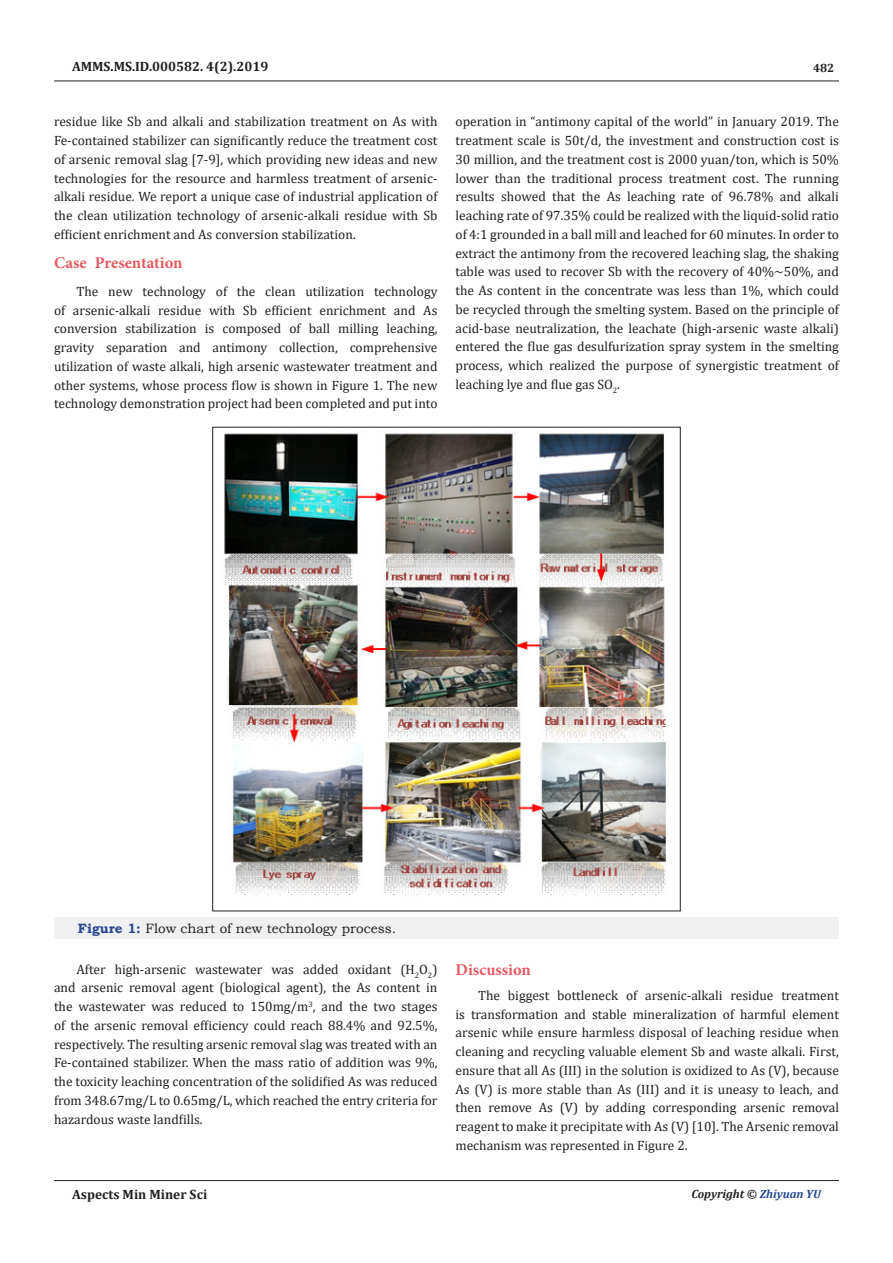
<style>
.page{position:relative;width:893px;height:1263px;background:#fff}
.page>*{position:absolute;margin:0;border:0;box-sizing:border-box;transform-origin:0 0}
.t1{font:700 16.5px "Minion Pro";color:#e65960}
.t2{font:13.5px/18.8px "Cambria";color:#231f20;text-align:justify}
.t3{font:700 13.5px "Cambria";color:#231f20}
.t4{font:13.5px "Bookman Old Style";color:#231f20}
.t5{font:italic 700 12px "Cambria";color:#231f20}
.t6{font:700 12px "Cambria";color:#231f20}
.s1{font-weight:700;color:#2a4791}
.s2{color:#2a4791}
</style>
<div class="page">
<hr style="left:54px;top:81px;width:785px;height:1px;background:#231f20">
<hr style="left:54px;top:1180px;width:785px;height:1px;background:#231f20">
<div style="left:54px;top:917px;width:785px;height:22px;background:#f0f0f0"></div>
<img style="left:224px;top:433px;width:442px;height:463px">
<p class="t3" style="left:72px;top:56px;width:198px">AMMS.MS.ID.000582. 4(2).2019</p>
<p class="t2" style="left:54px;top:112px;width:385px">residue like Sb and alkali and stabilization treatment on As with Fe-contained stabilizer can significantly reduce the treatment cost of arsenic removal slag [7-9], which providing new ideas and new technologies for the resource and harmless treatment of arsenic&shy;alkali residue. We report a unique case of industrial application of the clean utilization technology of arsenic-alkali residue with Sb efficient enrichment and As conversion stabilization.</p>
<p class="t1" style="left:54px;top:251px;width:130px">Case Presentation</p>
<p class="t2" style="left:54px;top:282px;width:385px;text-indent:22px">The new technology of the clean utilization technology of arsenic-alkali residue with Sb efficient enrichment and As conversion stabilization is composed of ball milling leaching, gravity separation and antimony collection, comprehensive utilization of waste alkali, high arsenic wastewater treatment and other systems, whose process flow is shown in Figure 1. The new technology demonstration project had been completed and put into</p>
<p class="t6" style="left:813px;top:60px;width:23px">482</p>
<p class="t2" style="left:455px;top:112px;width:385px">operation in “antimony capital of the world” in January 2019. The treatment scale is 50t/d, the investment and construction cost is 30 million, and the treatment cost is 2000 yuan/ton, which is 50% lower than the traditional process treatment cost. The running results showed that the As leaching rate of 96.78% and alkali leaching rate of 97.35% could be realized with the liquid-solid ratio of 4:1 grounded in a ball mill and leached for 60 minutes. In order to extract the antimony from the recovered leaching slag, the shaking table was used to recover Sb with the recovery of 40%~50%, and the As content in the concentrate was less than 1%, which could be recycled through the smelting system. Based on the principle of acid-base neutralization, the leachate (high-arsenic waste alkali) entered the flue gas desulfurization spray system in the smelting process, which realized the purpose of synergistic treatment of leaching lye and flue gas SO<sub>2</sub>.</p>
<p class="t4" style="left:78px;top:919px;width:320px"><span class="s1">Figure 1:</span> Flow chart of new technology process.</p>
<p class="t2" style="left:54px;top:960px;width:385px;text-indent:22px">After high-arsenic wastewater was added oxidant (H<sub>2</sub>O<sub>2</sub>) and arsenic removal agent (biological agent), the As content in the wastewater was reduced to 150mg/m<sup>3</sup>, and the two stages of the arsenic removal efficiency could reach 88.4% and 92.5%, respectively. The resulting arsenic removal slag was treated with an Fe-contained stabilizer. When the mass ratio of addition was 9%, the toxicity leaching concentration of the solidified As was reduced from 348.67mg/L to 0.65mg/L, which reached the entry criteria for hazardous waste landfills.</p>
<p class="t1" style="left:455px;top:958px;width:77px">Discussion</p>
<p class="t2" style="left:455px;top:986px;width:385px;text-indent:22px">The biggest bottleneck of arsenic-alkali residue treatment is transformation and stable mineralization of harmful element arsenic while ensure harmless disposal of leaching residue when cleaning and recycling valuable element Sb and waste alkali. First, ensure that all As (III) in the solution is oxidized to As (V), because As (V) is more stable than As (III) and it is uneasy to leach, and then remove As (V) by adding corresponding arsenic removal reagent to make it precipitate with As (V) [10]. The Arsenic removal mechanism was represented in Figure 2.</p>
<p class="t3" style="left:72px;top:1185px;width:137px">Aspects Min Miner Sci</p>
<p class="t5" style="left:691px;top:1185px;width:131px">Copyright © <span class="s2">Zhiyuan YU</span></p>
</div>
